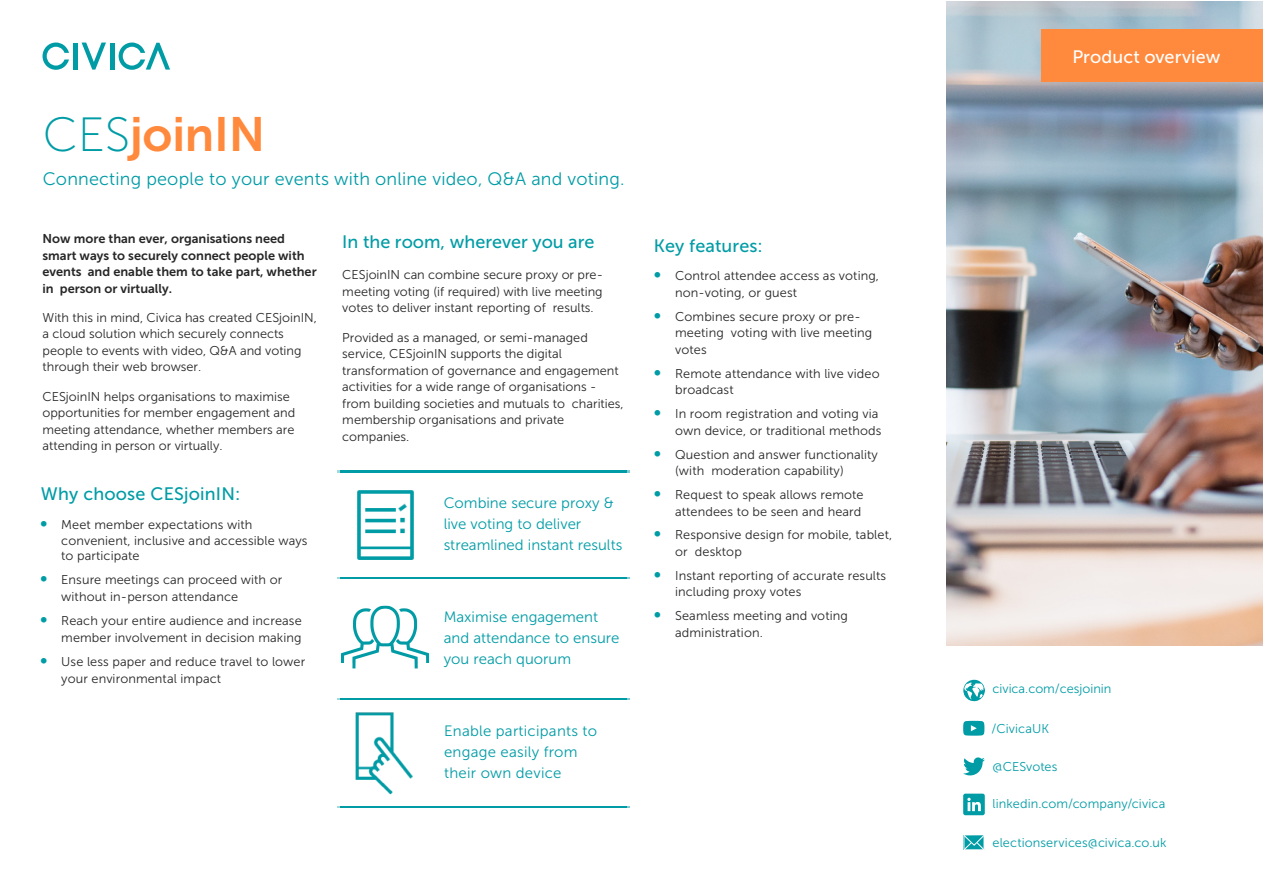
<style>
.page{position:relative;width:1263px;height:893px;background:#fff}
.page>*{position:absolute;margin:0;border:0;box-sizing:border-box;transform-origin:0 0}
.Body{font:48px "Museo Sans 700";letter-spacing:-.005em;color:#ff8a3d}
.Body-2{font:18px "Museo Sans 300";letter-spacing:.01em;color:#009ca6}
.Body-3{font:18px "Museo Sans 500";letter-spacing:.005em;color:#009ca6}
.t1{font:18px "Museo Sans 500";letter-spacing:.005em;color:#fff}
.Body-4{font:15px/21px "Museo Sans 300";color:#009ca6}
.Body-5{font:12.75px/16.5px "Museo Sans 300";letter-spacing:.01em;color:#262626}
.Body-6{font:12.75px/16.5px "Museo Sans 700";color:#262626}
.Body-7{font:12.75px "Museo Sans 300";letter-spacing:.005em;color:#009ca6}
.s1{font-family:"Museo Sans 100";color:#009ca6}
.s2{font-family:"Museo Sans 500";font-size:18px;color:#009ca6}
</style>
<div class="page">
<img style="left:947px;top:1px;width:316px;height:645px">
<svg style="left:963px;top:794px;width:22px;height:21px"></svg>
<svg style="left:963px;top:721px;width:21px;height:15px"></svg>
<svg style="left:963px;top:757px;width:22px;height:18px"></svg>
<svg style="left:963px;top:835px;width:22px;height:15px"></svg>
<svg style="left:963px;top:679px;width:22px;height:22px"></svg>
<hr style="left:74px;top:43px;width:4px;height:27px;background:#009ca6">
<svg style="left:82px;top:43px;width:24px;height:27px"></svg>
<hr style="left:110px;top:43px;width:4px;height:27px;background:#009ca6">
<svg style="left:43px;top:43px;width:26px;height:27px"></svg>
<svg style="left:119px;top:43px;width:51px;height:27px"></svg>
<div style="left:1041px;top:30px;width:222px;height:52px;background:#ff8a3d"></div>
<img style="left:357px;top:490px;width:57px;height:70px">
<img style="left:355px;top:712px;width:58px;height:83px">
<img style="left:341px;top:605px;width:89px;height:64px">
<img style="left:337px;top:471px;width:292px;height:1px">
<img style="left:337px;top:698px;width:292px;height:1px">
<img style="left:337px;top:806px;width:292px;height:1px">
<img style="left:337px;top:577px;width:292px;height:1px">
<p class="Body" style="left:43px;top:107px;width:224px"><span class="s1">CES</span>joinIN</p>
<p class="Body-2" style="left:43px;top:169px;width:583px">Connecting people to your events with online video, Q&amp;A and voting.</p>
<p class="Body-6" style="left:43px;top:231px;width:276px">Now more than ever, organisations need smart ways to securely connect people with events and enable them to take part, whether in person or virtually.</p>
<p class="Body-5" style="left:43px;top:309px;width:276px">With this in mind, Civica has created CESjoinIN, a cloud solution which securely connects people to events with video, Q&amp;A and voting through their web browser.</p>
<p class="Body-5" style="left:43px;top:388px;width:254px">CESjoinIN helps organisations to maximise opportunities for member engagement and meeting attendance, whether members are attending in person or virtually.</p>
<p class="Body-3" style="left:41px;top:484px;width:201px">Why choose CESjoinIN:</p>
<p class="Body-5" style="left:61px;top:517px;width:248px;line-height:15.3px;text-indent:-21px"><span class="s2">•</span> Meet member expectations with convenient, inclusive and accessible ways to participate</p>
<p class="Body-5" style="left:61px;top:572px;width:223px;text-indent:-21px"><span class="s2">•</span> Ensure meetings can proceed with or without in-person attendance</p>
<p class="Body-5" style="left:40px;top:613px;width:263px;text-align:right"><span class="s2">•</span> Reach your entire audience and increase member involvement in decision making</p>
<p class="Body-5" style="left:61px;top:654px;width:246px;text-indent:-21px"><span class="s2">•</span> Use less paper and reduce travel to lower your environmental impact</p>
<h2 class="Body-3" style="left:342px;top:232px;width:254px">In the room, wherever you are</h2>
<p class="Body-5" style="left:342px;top:267px;width:262px;text-align:justify">CESjoinIN can combine secure proxy or pre&shy;meeting voting (if required) with live meeting votes to deliver instant reporting of results.</p>
<p class="Body-5" style="left:342px;top:329px;width:283px">Provided as a managed, or semi-managed service, CESjoinIN supports the digital transformation of governance and engagement activities for a wide range of organisations - from building societies and mutuals to charities, membership organisations and private companies.</p>
<p class="Body-4" style="left:444px;top:493px;width:180px">Combine secure proxy &amp; live voting to deliver streamlined instant results</p>
<p class="Body-4" style="left:444px;top:606px;width:177px">Maximise engagement and attendance to ensure you reach quorum</p>
<p class="Body-4" style="left:444px;top:721px;width:155px">Enable participants to engage easily from their own device</p>
<p class="Body-3" style="left:654px;top:235px;width:110px">Key features:</p>
<p class="Body-5" style="left:675px;top:268px;width:205px;text-indent:-21px"><span class="s2">•</span> Control attendee access as voting, non-voting, or guest</p>
<p class="Body-5" style="left:675px;top:308px;width:199px;text-indent:-21px"><span class="s2">•</span> Combines secure proxy or pre&shy;meeting voting with live meeting votes</p>
<p class="Body-5" style="left:675px;top:365px;width:206px;text-indent:-21px"><span class="s2">•</span> Remote attendance with live video broadcast</p>
<p class="Body-5" style="left:654px;top:406px;width:229px;text-align:right"><span class="s2">•</span> In room registration and voting via own device, or traditional methods</p>
<p class="Body-5" style="left:675px;top:446px;width:204px;text-indent:-21px"><span class="s2">•</span> Question and answer functionality (with moderation capability)</p>
<p class="Body-5" style="left:654px;top:486px;width:211px;text-align:right"><span class="s2">•</span> Request to speak allows remote attendees to be seen and heard</p>
<p class="Body-5" style="left:675px;top:527px;width:219px;text-indent:-21px"><span class="s2">•</span> Responsive design for mobile, tablet, or desktop</p>
<p class="Body-5" style="left:675px;top:567px;width:213px;text-indent:-21px"><span class="s2">•</span> Instant reporting of accurate results including proxy votes</p>
<p class="Body-5" style="left:675px;top:608px;width:174px;text-indent:-21px"><span class="s2">•</span> Seamless meeting and voting administration.</p>
<h2 class="t1" style="left:1072px;top:47px;width:150px">Product overview</h2>
<p class="Body-7" style="left:992px;top:681px;width:120px">civica.com/cesjoinin</p>
<p class="Body-7" style="left:992px;top:721px;width:59px">/CivicaUK</p>
<p class="Body-7" style="left:992px;top:759px;width:66px">@CESvotes</p>
<p class="Body-7" style="left:992px;top:797px;width:174px">linkedin.com/company/civica</p>
<p class="Body-7" style="left:992px;top:836px;width:175px">electionservices@civica.co.uk</p>
</div>
